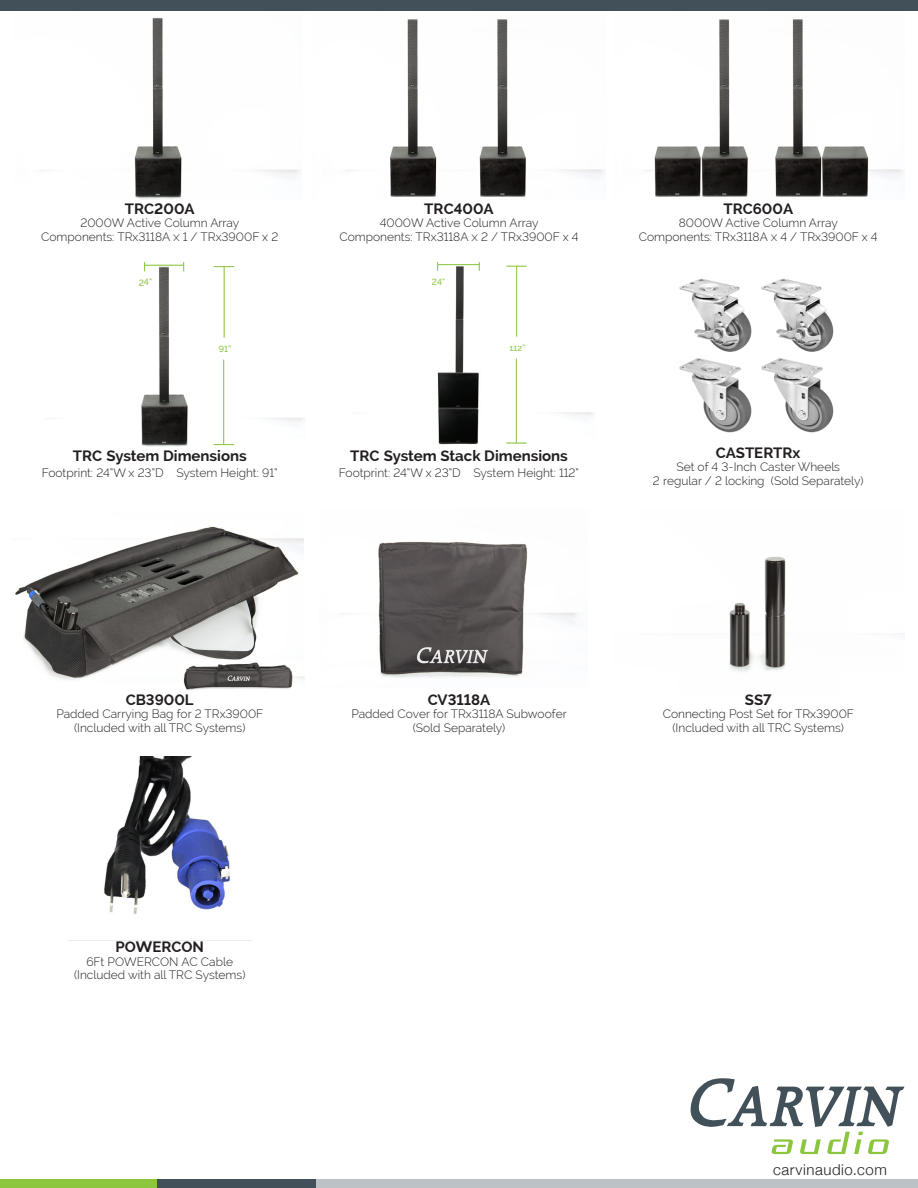
<style>
.page{position:relative;width:918px;height:1188px;background:#fff}
.page>*{position:absolute;margin:0;border:0;box-sizing:border-box;transform-origin:0 0}
.t1{font:700 15px "Raleway";color:#231f20}
.t2{font:300 15px "Helvetica Neue";letter-spacing:.04em;color:#231f20}
.t3{font:300 12px "Raleway";color:#231f20}
.t4{font:500 8.85px "Raleway";color:#8bc63e}
</style>
<div class="page">
<div style="left:0;top:0;width:918px;height:10px;background:#415059"></div>
<div style="left:0;top:1179px;width:157px;height:9px;background:#8bc63e"></div>
<div style="left:157px;top:1179px;width:159px;height:9px;background:#425159"></div>
<div style="left:316px;top:1179px;width:602px;height:9px;background:#bcc2c6"></div>
<svg style="left:691px;top:1078px;width:213px;height:76px"></svg>
<img style="left:40px;top:17px;width:259px;height:182px">
<img style="left:141px;top:262px;width:163px;height:185px">
<hr style="left:224px;top:267px;width:1px;height:71px;background:#8bc63e">
<svg style="left:214px;top:266px;width:20px;height:1px"></svg>
<hr style="left:223px;top:360px;width:1px;height:84px;background:#8bc63e">
<svg style="left:214px;top:444px;width:20px;height:1px"></svg>
<hr style="left:145px;top:265px;width:39px;height:1px;background:#8bc63e">
<img style="left:437px;top:263px;width:156px;height:181px">
<hr style="left:516px;top:266px;width:1px;height:71px;background:#8bc63e">
<svg style="left:506px;top:266px;width:21px;height:1px"></svg>
<hr style="left:516px;top:359px;width:1px;height:84px;background:#8bc63e">
<svg style="left:506px;top:443px;width:21px;height:1px"></svg>
<hr style="left:438px;top:264px;width:41px;height:1px;background:#8bc63e">
<img style="left:679px;top:278px;width:155px;height:155px">
<img style="left:15px;top:526px;width:289px;height:154px">
<img style="left:341px;top:541px;width:236px;height:137px">
<img style="left:729px;top:556px;width:175px;height:116px">
<img style="left:68px;top:756px;width:183px;height:185px">
<img style="left:347px;top:19px;width:257px;height:178px">
<img style="left:646px;top:19px;width:257px;height:178px">
<img style="left:181px;top:661px;width:124px;height:29px">
<svg style="left:141px;top:279px;width:11px;height:7px"></svg>
<svg style="left:437px;top:278px;width:8px;height:7px"></svg>
<p class="t1" style="left:125px;top:200px;width:71px">TRC200A</p>
<p class="t3" style="left:80px;top:216px;width:160px">2000W Active Column Array</p>
<p class="t3" style="left:41px;top:229px;width:239px">Components: TRx3118A x 1 / TRx3900F x 2</p>
<p class="t1" style="left:424px;top:200px;width:71px">TRC400A</p>
<p class="t3" style="left:380px;top:216px;width:160px">4000W Active Column Array</p>
<p class="t3" style="left:339px;top:229px;width:241px">Components: TRx3118A x 2 / TRx3900F x 4</p>
<p class="t4" style="left:219px;top:344px;width:14px">91”</p>
<p class="t4" style="left:510px;top:343px;width:17px">112”</p>
<p class="t1" style="left:73px;top:447px;width:176px">TRC System Dimensions</p>
<p class="t3" style="left:42px;top:466px;width:237px">Footprint: 24”W x 23”D System Height: 91”</p>
<p class="t1" style="left:350px;top:447px;width:219px">TRC System Stack Dimensions</p>
<p class="t3" style="left:339px;top:466px;width:242px">Footprint: 24”W x 23”D System Height: 112”</p>
<p class="t1" style="left:723px;top:200px;width:71px">TRC600A</p>
<p class="t3" style="left:679px;top:216px;width:161px">8000W Active Column Array</p>
<p class="t3" style="left:639px;top:229px;width:240px">Components: TRx3118A x 4 / TRx3900F x 4</p>
<p class="t1" style="left:716px;top:444px;width:86px">CASTERTRx</p>
<p class="t3" style="left:676px;top:460px;width:165px">Set of 4 3-Inch Caster Wheels</p>
<p class="t3" style="left:653px;top:474px;width:212px">2 regular / 2 locking (Sold Separately)</p>
<p class="t1" style="left:126px;top:691px;width:70px">CB3900L</p>
<p class="t3" style="left:56px;top:707px;width:209px">Padded Carrying Bag for 2 TRx3900F</p>
<p class="t3" style="left:74px;top:721px;width:173px">(Included with all TRC Systems)</p>
<p class="t1" style="left:428px;top:691px;width:64px">CV3118A</p>
<p class="t3" style="left:351px;top:707px;width:217px">Padded Cover for TRx3118A Subwoofer</p>
<p class="t3" style="left:413px;top:721px;width:94px">(Sold Separately)</p>
<p class="t1" style="left:745px;top:691px;width:28px">SS7</p>
<p class="t3" style="left:663px;top:707px;width:193px">Connecting Post Set for TRx3900F</p>
<p class="t3" style="left:673px;top:721px;width:173px">(Included with all TRC Systems)</p>
<p class="t1" style="left:115px;top:938px;width:90px">POWERCON</p>
<p class="t3" style="left:86px;top:954px;width:148px">6Ft POWERCON AC Cable</p>
<p class="t3" style="left:74px;top:968px;width:173px">(Included with all TRC Systems)</p>
<p class="t2" style="left:773px;top:1157px;width:115px">carvinaudio.com</p>
</div>
